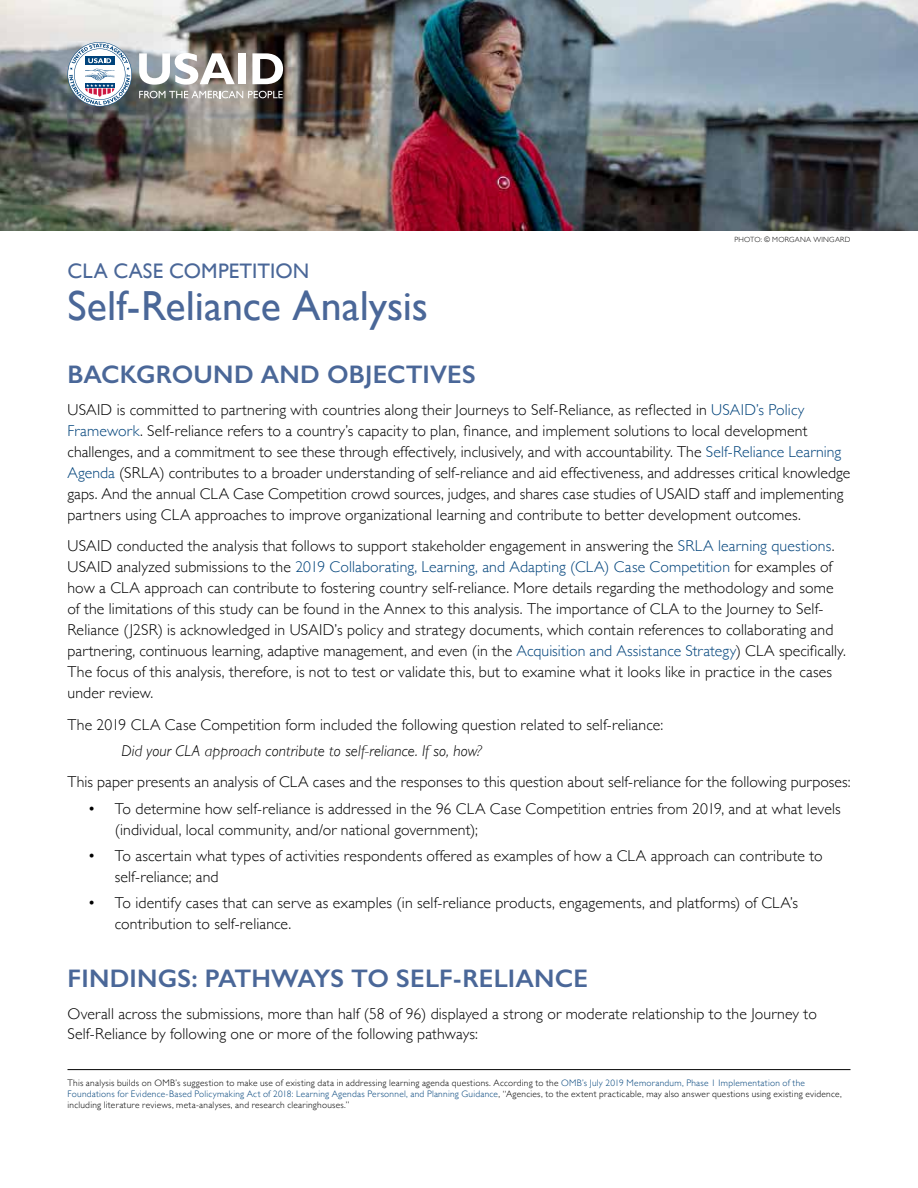
<style>
.page{position:relative;width:918px;height:1188px;background:#fff}
.page>*{position:absolute;margin:0;border:0;box-sizing:border-box;transform-origin:0 0}
.t1{font:42px "Gill Sans";color:#4a6798}
.t2{font:600 25.5px "Gill Sans";letter-spacing:.005em;color:#4a6798}
.t3{font:21px "Gill Sans";letter-spacing:.005em;color:#4a6798}
.t4{font:300 15.75px/21px "Gill Sans";letter-spacing:.01em;color:#000}
.t5{font:italic 300 15.75px "Gill Sans";letter-spacing:.005em;color:#000}
.t6{font:300 9.3px/11.2px "Gill Sans";letter-spacing:.03em;color:#000}
.t7{font:300 7.5px "Gill Sans";letter-spacing:.035em;color:#000}
.s1{color:#00437b}
</style>
<div class="page">
<img style="left:0;top:0;width:918px;height:231px">
<hr style="left:68px;top:1069px;width:782px;height:1px;background:#000">
<svg style="left:139px;top:91px;width:144px;height:7px"></svg>
<svg style="left:139px;top:53px;width:96px;height:32px"></svg>
<div style="left:238px;top:53px;width:8px;height:31px;background:#fff"></div>
<svg style="left:252px;top:53px;width:31px;height:31px"></svg>
<svg style="left:68px;top:42px;width:64px;height:64px"></svg>
<p class="t7" style="left:734px;top:233px;width:118px">PHOTO: © MORGANA WINGARD</p>
<h3 class="t3" style="left:68px;top:259px;width:243px">CLA CASE COMPETITION</h3>
<h1 class="t1" style="left:68px;top:281px;width:362px">Self-Reliance Analysis</h1>
<h2 class="t2" style="left:68px;top:359px;width:410px">BACKGROUND AND OBJECTIVES</h2>
<p class="t4" style="left:68px;top:398px;width:785px">USAID is committed to partnering with countries along their Journeys to Self-Reliance, as reflected in <span class="s1">USAID’s Policy Framework</span>. Self-reliance refers to a country’s capacity to plan, finance, and implement solutions to local development challenges, and a commitment to see these through effectively, inclusively, and with accountability. The <span class="s1">Self-Reliance Learning Agenda</span> (SRLA) contributes to a broader understanding of self-reliance and aid effectiveness, and addresses critical knowledge gaps. And the annual CLA Case Competition crowd sources, judges, and shares case studies of USAID staff and implementing partners using CLA approaches to improve organizational learning and contribute to better development outcomes.</p>
<p class="t4" style="left:68px;top:535px;width:780px">USAID conducted the analysis that follows to support stakeholder engagement in answering the <span class="s1">SRLA learning questions</span>.<br>USAID analyzed submissions to the <span class="s1">2019 Collaborating, Learning, and Adapting (CLA) Case Competition</span> for examples of how a CLA approach can contribute to fostering country self-reliance. More details regarding the methodology and some of the limitations of this study can be found in the Annex to this analysis. The importance of CLA to the Journey to Self-Reliance (J2SR) is acknowledged in USAID’s policy and strategy documents, which contain references to collaborating and partnering, continuous learning, adaptive management, and even (in the <span class="s1">Acquisition and Assistance Strategy</span>) CLA specifically.<br>The focus of this analysis, therefore, is not to test or validate this, but to examine what it looks like in practice in the cases under review.</p>
<p class="t4" style="left:68px;top:713px;width:597px">The 2019 CLA Case Competition form included the following question related to self-reliance:</p>
<p class="t5" style="left:122px;top:742px;width:362px">Did your CLA approach contribute to self-reliance. If so, how?</p>
<p class="t4" style="left:68px;top:771px;width:785px">This paper presents an analysis of CLA cases and the responses to this question about self-reliance for the following purposes:</p>
<p class="t4" style="left:115px;top:797px;width:727px;text-indent:-27px">• To determine how self-reliance is addressed in the 96 CLA Case Competition entries from 2019, and at what levels (individual, local community, and/or national government);</p>
<p class="t4" style="left:115px;top:845px;width:709px;text-indent:-27px">• To ascertain what types of activities respondents offered as examples of how a CLA approach can contribute to self-reliance; and</p>
<p class="t4" style="left:115px;top:892px;width:685px;text-indent:-27px">• To identify cases that can serve as examples (in self-reliance products, engagements, and platforms) of CLA’s contribution to self-reliance.</p>
<h2 class="t2" style="left:68px;top:963px;width:522px">FINDINGS: PATHWAYS TO SELF-RELIANCE</h2>
<p class="t4" style="left:68px;top:1002px;width:751px">Overall across the submissions, more than half (58 of 96) displayed a strong or moderate relationship to the Journey to<br>Self-Reliance by following one or more of the following pathways:</p>
<p class="t6" style="left:68px;top:1076px;width:776px">This analysis builds on OMB’s suggestion to make use of existing data in addressing learning agenda questions. According to the <span class="s1">OMB’s July 2019 Memorandum, Phase 1 Implementation of the<br>Foundations for Evidence-Based Policymaking Act of 2018: Learning Agendas Personnel, and Planning Guidance</span>, “Agencies, to the extent practicable, may also answer questions using existing evidence, including literature reviews, meta-analyses, and research clearinghouses.”</p>
</div>
